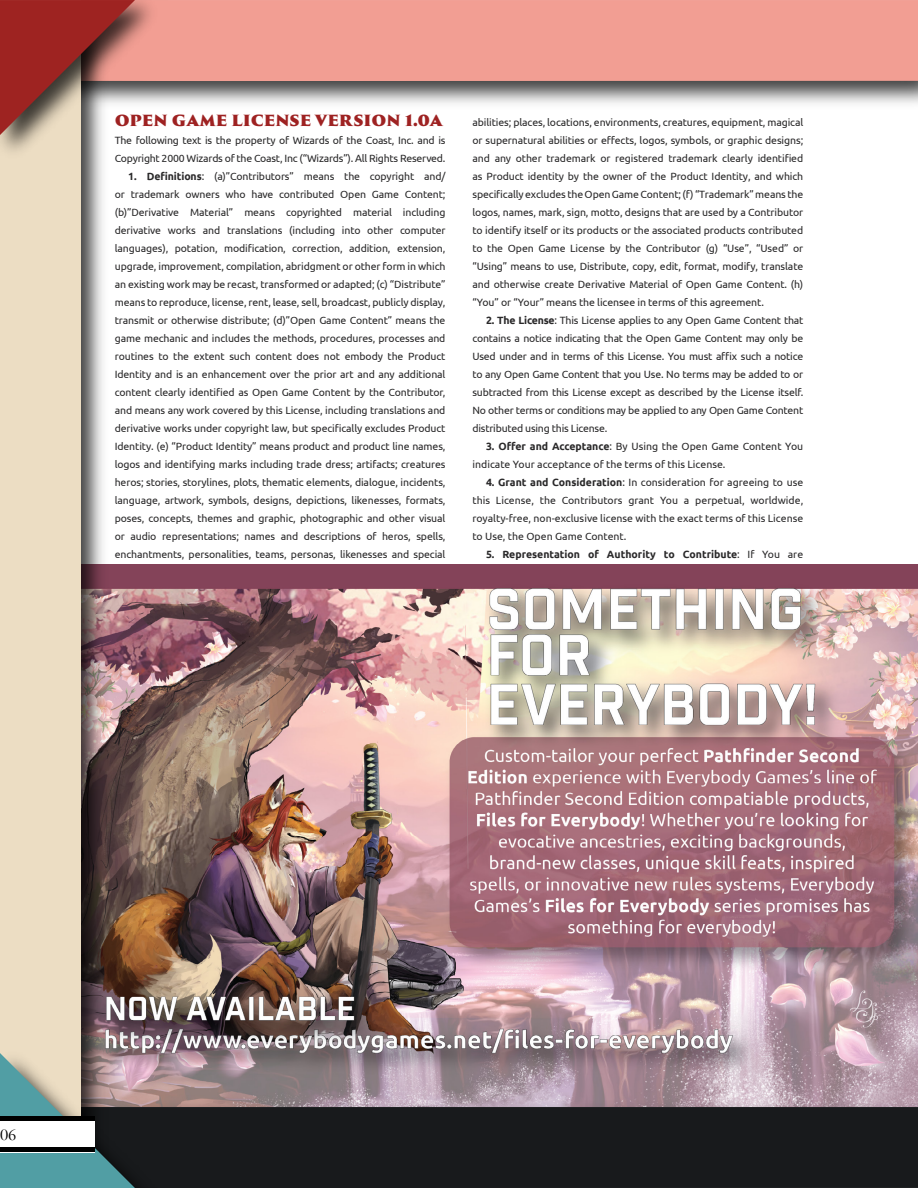
<style>
.page{position:relative;width:918px;height:1188px;background:#fff}
.page>*{position:absolute;margin:0;border:0;box-sizing:border-box;transform-origin:0 0}
.t1{font:18px "Perpetua";color:#000}
.t2{font:900 15px "Trajan Pro 3";color:#9e2222}
.t3{font:10.5px/18px "Ubuntu";letter-spacing:-.01em;color:#292829;text-align:justify}
.t4{font:700 10.5px "Ubuntu";color:#292829}
.s1{font-weight:700}
.s2{font-weight:400}
</style>
<div class="page">
<img style="left:114px;top:564px;width:804px;height:531px">
<img style="left:168px;top:1095px;width:750px;height:12px">
<div style="left:168px;top:1107px;width:750px;height:81px;background:#181a1c"></div>
<img style="left:168px;top:81px;width:750px;height:23px">
<div style="left:168px;top:0;width:750px;height:81px;background:#f29e93"></div>
<img style="left:81px;top:168px;width:33px;height:873px">
<div style="left:0;top:168px;width:81px;height:873px;background:#ecddc3"></div>
<img style="left:0;top:0;width:168px;height:168px">
<svg style="left:0;top:0;width:135px;height:135px;background:#a25a55"></svg>
<img style="left:0;top:1041px;width:168px;height:147px">
<svg style="left:0;top:1053px;width:135px;height:135px;background:#748c8b"></svg>
<div style="left:0;top:1116px;width:95px;height:36px;background:#fff"></div>
<div style="left:0;top:1116px;width:94px;height:5px;background:#000"></div>
<hr style="left:0;top:1148px;width:94px;height:4px;background:#000">
<h2 class="t2" style="left:115px;top:109px;width:329px">OPEN GAME LICENSE VERSION 1.0A</h2>
<p class="t3" style="left:115px;top:131px;width:332px">The following text is the property of Wizards of the Coast, Inc. and is<br>Copyright 2000 Wizards of the Coast, Inc (“Wizards”). All Rights Reserved.</p>
<p class="t3" style="left:115px;top:167px;width:332px;text-indent:14px"><span class="s1">1. Definitions</span>: (a)”Contributors” means the copyright and/ or trademark owners who have contributed Open Game Content; (b)”Derivative Material” means copyrighted material including derivative works and translations (including into other computer languages), potation, modification, correction, addition, extension, upgrade, improvement, compilation, abridgment or other form in which an existing work may be recast, transformed or adapted; (c) “Distribute” means to reproduce, license, rent, lease, sell, broadcast, publicly display, transmit or otherwise distribute; (d)”Open Game Content” means the game mechanic and includes the methods, procedures, processes and routines to the extent such content does not embody the Product Identity and is an enhancement over the prior art and any additional content clearly identified as Open Game Content by the Contributor, and means any work covered by this License, including translations and derivative works under copyright law, but specifically excludes Product Identity. (e) “Product Identity” means product and product line names, logos and identifying marks including trade dress; artifacts; creatures heros; stories, storylines, plots, thematic elements, dialogue, incidents, language, artwork, symbols, designs, depictions, likenesses, formats, poses, concepts, themes and graphic, photographic and other visual or audio representations; names and descriptions of heros, spells, enchantments, personalities, teams, personas, likenesses and special</p>
<p class="t3" style="left:473px;top:113px;width:332px">abilities; places, locations, environments, creatures, equipment, magical or supernatural abilities or effects, logos, symbols, or graphic designs; and any other trademark or registered trademark clearly identified as Product identity by the owner of the Product Identity, and which specifically excludes the Open Game Content; (f) “Trademark” means the logos, names, mark, sign, motto, designs that are used by a Contributor to identify itself or its products or the associated products contributed to the Open Game License by the Contributor (g) “Use”, “Used” or “Using” means to use, Distribute, copy, edit, format, modify, translate and otherwise create Derivative Material of Open Game Content. (h) “You” or “Your” means the licensee in terms of this agreement.</p>
<p class="t3" style="left:473px;top:311px;width:332px;text-indent:14px"><span class="s1">2. The License</span>: This License applies to any Open Game Content that contains a notice indicating that the Open Game Content may only be Used under and in terms of this License. You must affix such a notice to any Open Game Content that you Use. No terms may be added to or subtracted from this License except as described by the License itself.<br>No other terms or conditions may be applied to any Open Game Content distributed using this License.</p>
<p class="t3" style="left:473px;top:437px;width:332px;text-indent:14px"><span class="s1">3. Offer and Acceptance</span>: By Using the Open Game Content You indicate Your acceptance of the terms of this License.</p>
<p class="t3" style="left:473px;top:473px;width:332px;text-indent:14px"><span class="s1">4. Grant and Consideration</span>: In consideration for agreeing to use this License, the Contributors grant You a perpetual, worldwide, royalty-free, non-exclusive license with the exact terms of this License to Use, the Open Game Content.</p>
<p class="t4" style="left:486px;top:548px;width:319px">5. Representation of Authority to Contribute<span class="s2">: If You are</span></p>
<h1 class="t1" style="left:0;top:1123px;width:18px">06</h1>
</div>
